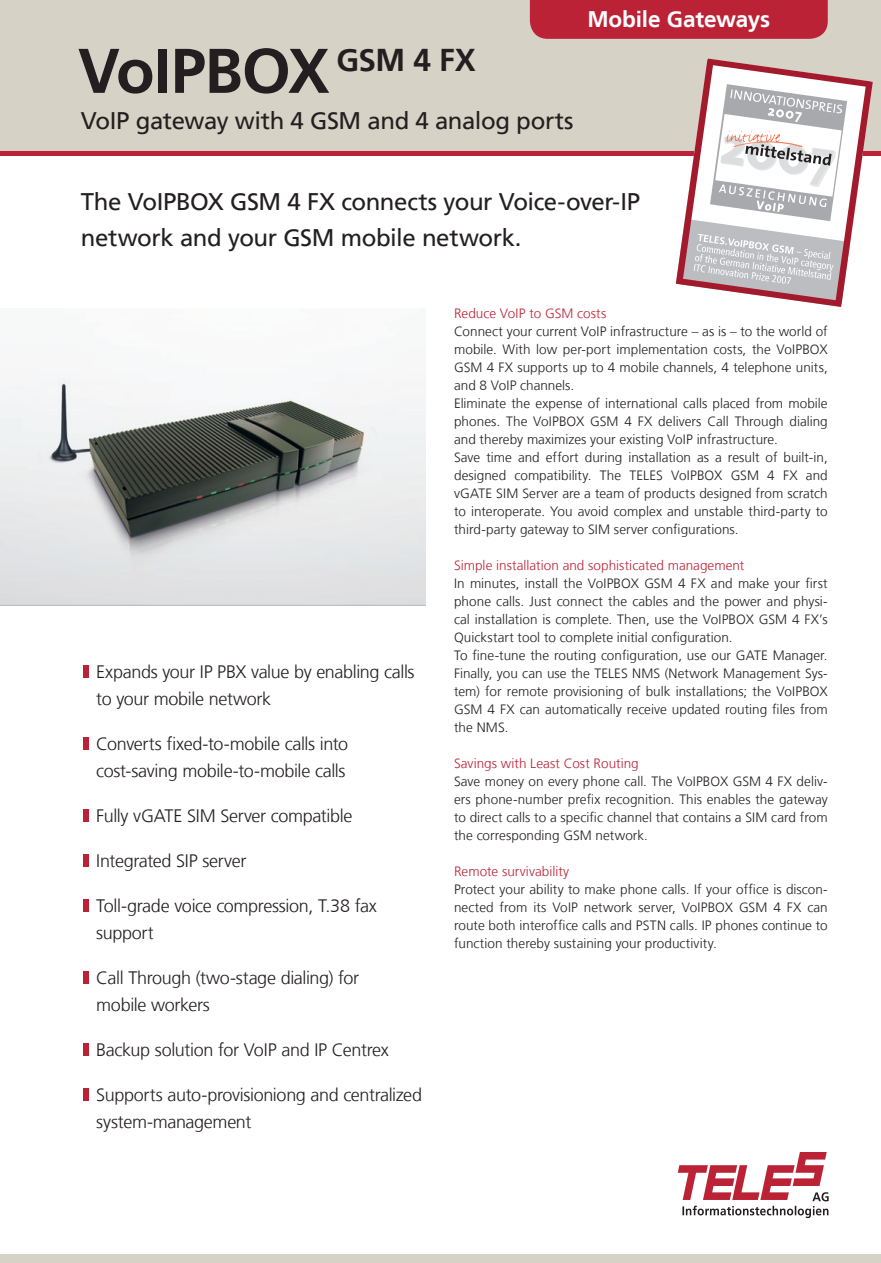
<style>
.page{position:relative;width:881px;height:1263px;background:#fff}
.page>*{position:absolute;margin:0;border:0;box-sizing:border-box;transform-origin:0 0}
.t1{font:700 63px "Frutiger 65";letter-spacing:-.02em;color:#231f20}
.t2{font:24px/36px "Frutiger 55";letter-spacing:-.02em;color:#231f20}
.t3{font:700 22.5px "Frutiger 65";letter-spacing:-.005em;color:#fff}
.t4{font:300 18px/27px "Frutiger 45";letter-spacing:-.02em;color:#231f20}
.t5{font:300 13.5px/18px "Frutiger 45";color:#231f20}
.t6{font:300 13.5px "Frutiger 45";letter-spacing:.005em;color:#bc2236}
</style>
<div class="page">
<div style="left:0;top:1254px;width:880px;height:9px;background:#d7d2c6"></div>
<div style="left:0;top:0;width:880px;height:153px;background:#d7d2c6"></div>
<div style="left:529px;top:0;width:298px;height:39px;background:#bc2236"></div>
<div style="left:0;top:151px;width:880px;height:5px;background:#bc2236"></div>
<svg style="left:677px;top:1152px;width:151px;height:66px"></svg>
<div style="left:83px;top:665px;width:5px;height:13px;background:#bc2236"></div>
<div style="left:83px;top:854px;width:5px;height:13px;background:#bc2236"></div>
<div style="left:83px;top:809px;width:5px;height:13px;background:#bc2236"></div>
<div style="left:83px;top:899px;width:5px;height:13px;background:#bc2236"></div>
<div style="left:83px;top:1043px;width:5px;height:13px;background:#bc2236"></div>
<div style="left:83px;top:1088px;width:5px;height:13px;background:#bc2236"></div>
<div style="left:83px;top:971px;width:5px;height:13px;background:#bc2236"></div>
<div style="left:83px;top:737px;width:5px;height:13px;background:#bc2236"></div>
<img style="left:0;top:373px;width:425px;height:232px">
<hr style="left:0;top:605px;width:425px;height:1px;background:#bcbdc0">
<svg style="left:675px;top:58px;width:197px;height:249px"></svg>
<h1 class="t1" style="left:78px;top:34px;width:399px">VoIPBOX <sup>GSM</sup> <sup>4</sup> <sup>FX</sup></h1>
<h2 class="t2" style="left:81px;top:103px;width:494px">VoIP gateway with 4 GSM and 4 analog ports</h2>
<h3 class="t3" style="left:587px;top:6px;width:184px">Mobile Gateways</h3>
<h2 class="t2" style="left:81px;top:184px;width:561px">The VoIPBOX GSM 4 FX connects your Voice-over-IP network and your GSM mobile network.</h2>
<h3 class="t4" style="left:96px;top:658px;width:320px">Expands your IP PBX value by enabling calls to your mobile network</h3>
<h3 class="t4" style="left:96px;top:730px;width:253px">Converts fixed-to-mobile calls into cost-saving mobile-to-mobile calls</h3>
<h3 class="t4" style="left:96px;top:802px;width:257px">Fully vGATE SIM Server compatible</h3>
<h3 class="t4" style="left:96px;top:847px;width:152px">Integrated SIP server</h3>
<h3 class="t4" style="left:96px;top:892px;width:282px">Toll-grade voice compression, T.38 fax support</h3>
<h3 class="t4" style="left:96px;top:964px;width:264px">Call Through (two-stage dialing) for mobile workers</h3>
<h3 class="t4" style="left:96px;top:1036px;width:294px">Backup solution for VoIP and IP Centrex</h3>
<h3 class="t4" style="left:96px;top:1081px;width:327px">Supports auto-provisioniong and centralized system-management</h3>
<p class="t6" style="left:454px;top:306px;width:154px">Reduce VoIP to GSM costs</p>
<p class="t5" style="left:454px;top:322px;width:375px">Connect your current VoIP infrastructure – as is – to the world of mobile. With low per-port implementation costs, the VoIPBOX GSM 4 FX supports up to 4 mobile channels, 4 telephone units, and 8 VoIP channels.<br>Eliminate the expense of international calls placed from mobile phones. The VoIPBOX GSM 4 FX delivers Call Through dialing and thereby maximizes your existing VoIP infrastructure.<br>Save time and effort during installation as a result of built-in, designed compatibility. The TELES VoIPBOX GSM 4 FX and vGATE SIM Server are a team of products designed from scratch to interoperate. You avoid complex and unstable third-party to third-party gateway to SIM server configurations.</p>
<p class="t6" style="left:454px;top:557px;width:292px">Simple installation and sophisticated management</p>
<p class="t5" style="left:454px;top:574px;width:375px">In minutes, install the VoIPBOX GSM 4 FX and make your first phone calls. Just connect the cables and the power and physi&shy;cal installation is complete. Then, use the VoIPBOX GSM 4 FX’s Quickstart tool to complete initial configuration.<br>To fine-tune the routing configuration, use our GATE Manager.<br>Finally, you can use the TELES NMS (Network Management Sys&shy;tem) for remote provisioning of bulk installations; the VoIPBOX GSM 4 FX can automatically receive updated routing files from the NMS.</p>
<p class="t6" style="left:454px;top:755px;width:186px">Savings with Least Cost Routing</p>
<p class="t5" style="left:454px;top:772px;width:375px;text-align:justify">Save money on every phone call. The VoIPBOX GSM 4 FX deliv&shy;ers phone-number prefix recognition. This enables the gateway to direct calls to a specific channel that contains a SIM card from the corresponding GSM network.</p>
<p class="t6" style="left:454px;top:863px;width:117px">Remote survivability</p>
<p class="t5" style="left:454px;top:880px;width:375px;text-align:justify">Protect your ability to make phone calls. If your office is discon&shy;nected from its VoIP network server, VoIPBOX GSM 4 FX can route both interoffice calls and PSTN calls. IP phones continue to function thereby sustaining your productivity.</p>
</div>
